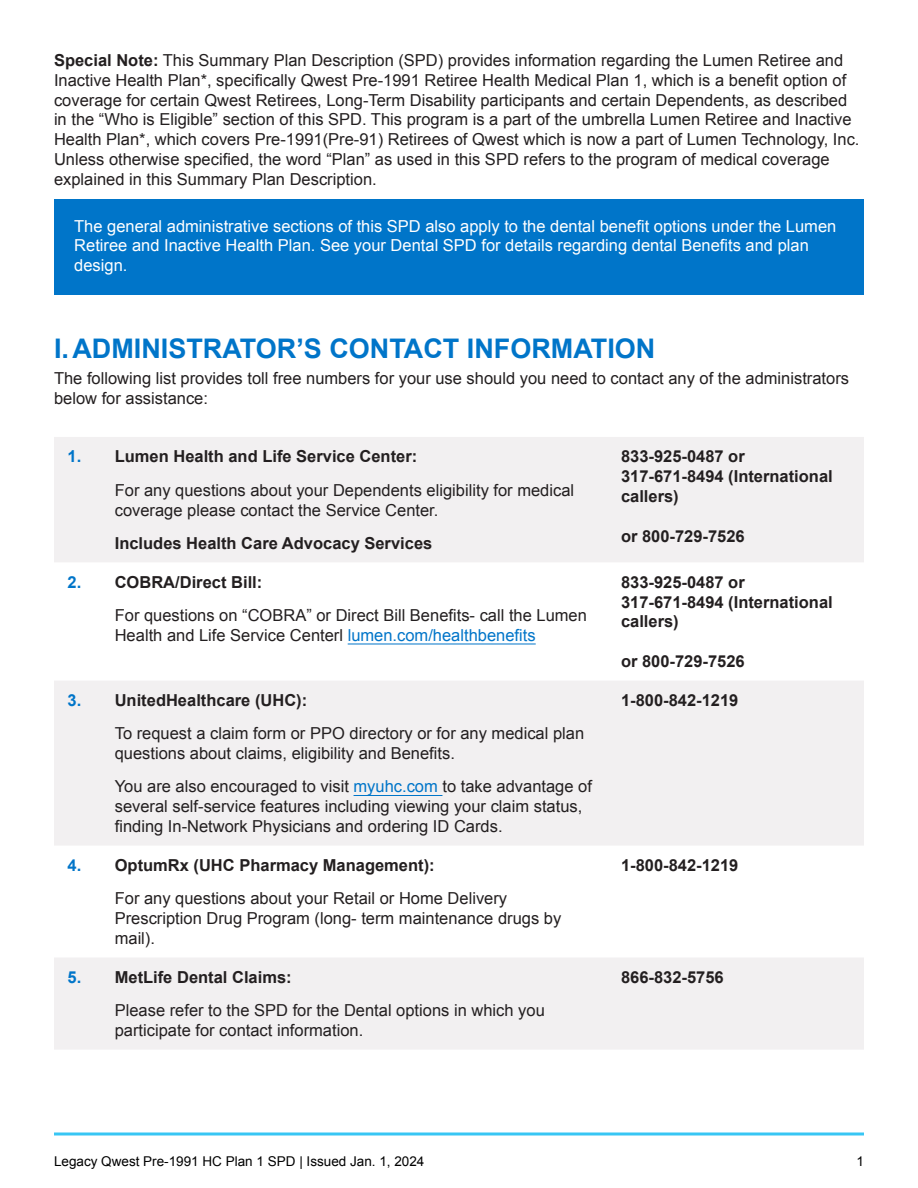
<style>
.page{position:relative;width:918px;height:1188px;background:#fff}
.page>*{position:absolute;margin:0;border:0;box-sizing:border-box;transform-origin:0 0}
.t1{font:700 27px "Arial";color:#0075c9}
.t2{font:16.5px/19.8px "Arial";color:#231f20}
.t3{font:700 16.5px/19.8px "Arial";color:#231f20}
.t4{font:16.5px/19.8px "Arial";color:#fff}
.t5{font:13.5px "Arial";color:#000}
.s1{font-weight:700}
.s2{font-weight:700;color:#0075c9}
.s3{color:#0075c9}
</style>
<div class="page">
<svg style="left:54px;top:1132px;width:810px;height:4px;background:#69d4f6"></svg>
<div style="left:54px;top:199px;width:810px;height:96px;background:#0075c9"></div>
<svg style="left:54px;top:437px;width:810px;height:612px;fill:#f2f0f1"></svg>
<hr style="left:348px;top:644px;width:188px;height:1px;background:#0075c9">
<hr style="left:354px;top:795px;width:88px;height:1px;background:#0075c9">
<p class="t2" style="left:54px;top:50px;width:807px"><span class="s1">Special Note:</span> This Summary Plan Description (SPD) provides information regarding the Lumen Retiree and Inactive Health Plan*, specifically Qwest Pre-1991 Retiree Health Medical Plan 1, which is a benefit option of coverage for certain Qwest Retirees, Long-Term Disability participants and certain Dependents, as described in the “Who is Eligible” section of this SPD. This program is a part of the umbrella Lumen Retiree and Inactive Health Plan*, which covers Pre-1991(Pre-91) Retirees of Qwest which is now a part of Lumen Technology, Inc.<br>Unless otherwise specified, the word “Plan” as used in this SPD refers to the program of medical coverage explained in this Summary Plan Description.</p>
<p class="t4" style="left:74px;top:216px;width:764px">The general administrative sections of this SPD also apply to the dental benefit options under the Lumen<br>Retiree and Inactive Health Plan. See your Dental SPD for details regarding dental Benefits and plan design.</p>
<h1 class="t1" style="left:54px;top:330px;width:603px">I.ADMINISTRATOR’S CONTACT INFORMATION</h1>
<p class="t2" style="left:54px;top:369px;width:797px">The following list provides toll free numbers for your use should you need to contact any of the administrators below for assistance:</p>
<p class="t2" style="left:115px;top:440px;width:461px;line-height:33.3px;text-indent:-47px"><span class="s2">1.</span> <span class="s1">Lumen Health and Life Service Center:<br></span>For any questions about your Dependents eligibility for medical</p>
<p class="t2" style="left:115px;top:500px;width:325px">coverage please contact the Service Center.</p>
<p class="t3" style="left:115px;top:534px;width:319px">Includes Health Care Advocacy Services</p>
<p class="t2" style="left:115px;top:566px;width:474px;line-height:33.3px;text-indent:-47px"><span class="s2">2.</span> <span class="s1">COBRA/Direct Bill:<br></span>For questions on “COBRA” or Direct Bill Benefits- call the Lumen</p>
<p class="t2" style="left:115px;top:625px;width:422px">Health and Life Service Centerl <span class="s3">lumen.com/healthbenefits</span></p>
<p class="t2" style="left:115px;top:684px;width:471px;line-height:33.3px;text-indent:-47px"><span class="s2">3.</span> <span class="s1">UnitedHealthcare (UHC):<br></span>To request a claim form or PPO directory or for any medical plan</p>
<p class="t2" style="left:115px;top:737px;width:479px;line-height:33.3px">questions about claims, eligibility and Benefits.<br>You are also encouraged to visit <span class="s3">myuhc.com</span> to take advantage of</p>
<p class="t2" style="left:115px;top:797px;width:469px">several self-service features including viewing your claim status, finding In-Network Physicians and ordering ID Cards.</p>
<p class="t2" style="left:115px;top:849px;width:394px;line-height:33.3px;text-indent:-47px"><span class="s2">4.</span> <span class="s1">OptumRx (UHC Pharmacy Management):<br></span>For any questions about your Retail or Home Delivery</p>
<p class="t2" style="left:115px;top:909px;width:448px">Prescription Drug Program (long- term maintenance drugs by mail).</p>
<p class="t2" style="left:115px;top:961px;width:432px;line-height:33.3px;text-indent:-47px"><span class="s2">5.</span> <span class="s1">MetLife Dental Claims:<br></span>Please refer to the SPD for the Dental options in which you</p>
<p class="t2" style="left:115px;top:1021px;width:250px">participate for contact information.</p>
<p class="t3" style="left:621px;top:447px;width:213px">833-925-0487 or<br>317-671-8494 (International callers)</p>
<p class="t3" style="left:621px;top:527px;width:125px">or 800-729-7526</p>
<p class="t3" style="left:621px;top:573px;width:213px">833-925-0487 or<br>317-671-8494 (International callers)</p>
<p class="t3" style="left:621px;top:652px;width:125px">or 800-729-7526</p>
<p class="t3" style="left:621px;top:691px;width:119px">1-800-842-1219</p>
<p class="t3" style="left:621px;top:856px;width:119px">1-800-842-1219</p>
<p class="t3" style="left:621px;top:968px;width:104px">866-832-5756</p>
<p class="t5" style="left:54px;top:1152px;width:372px">Legacy Qwest Pre-1991 HC Plan 1 SPD | Issued Jan. 1, 2024</p>
<p class="t5" style="left:856px;top:1152px;width:9px">1</p>
</div>
